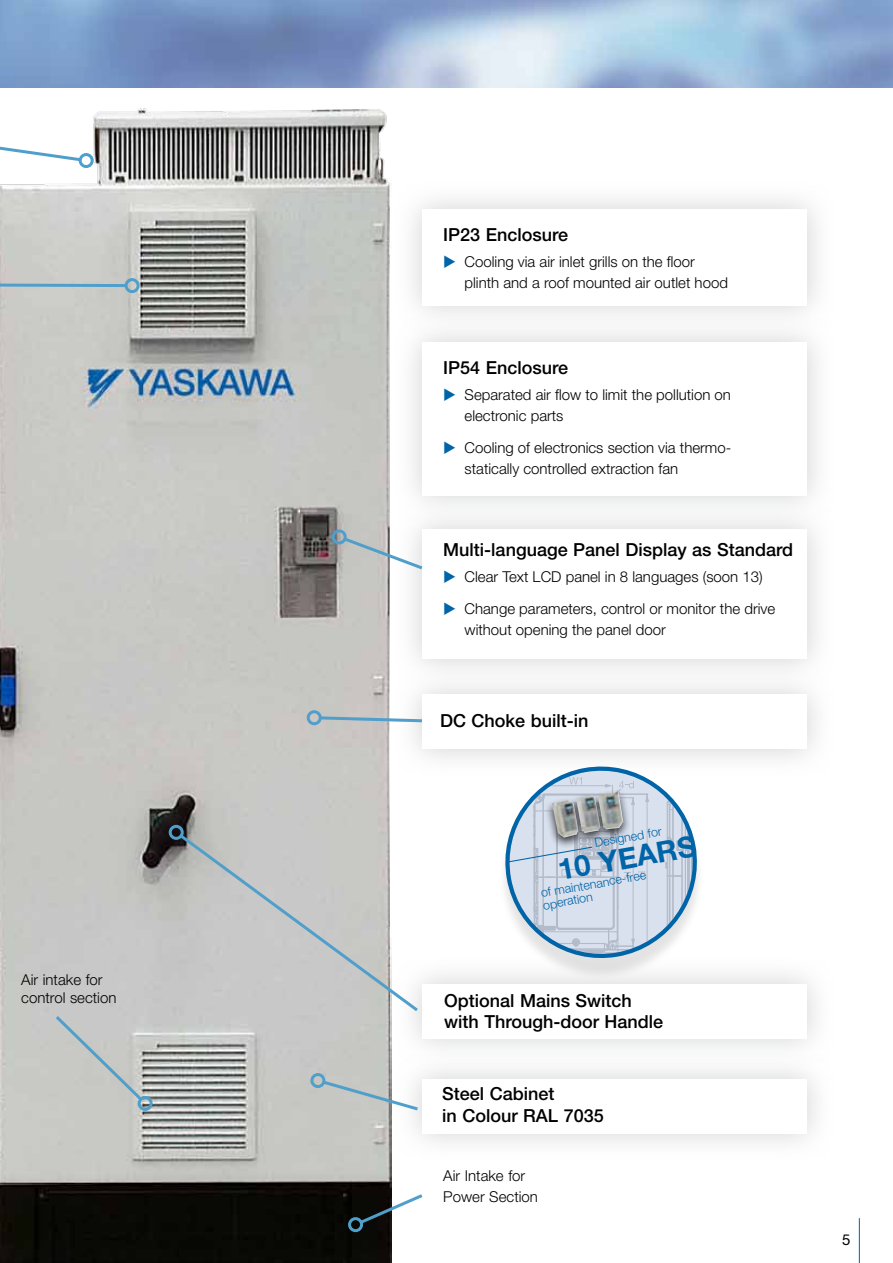
<style>
.page{position:relative;width:893px;height:1263px;background:#fff}
.page>*{position:absolute;margin:0;border:0;box-sizing:border-box;transform-origin:0 0}
.t1{font:700 29.1px "Helvetica Neue LT Pro";color:#0064a8}
.t2{font:500 18px/21.6px "Helvetica Neue LT Pro";color:#000}
.t3{font:300 15px/21px "Helvetica Neue LT Pro";color:#000}
.t4{font:15px "Helvetica Neue LT Pro";color:#000}
.t5{font:300 12.45px/12.5px "Helvetica Neue LT Pro";color:#0064a8}
</style>
<div class="page">
<div style="left:394px;top:501px;width:441px;height:186px;background:#c2c3c3;opacity:.75"></div>
<div style="left:422px;top:529px;width:385px;height:130px;background:#fff"></div>
<div style="left:394px;top:181px;width:441px;height:152px;background:#c2c3c3;opacity:.75"></div>
<div style="left:422px;top:209px;width:385px;height:96px;background:#fff"></div>
<div style="left:394px;top:314px;width:441px;height:209px;background:#f5f5f5"></div>
<div style="left:422px;top:342px;width:385px;height:153px;background:#fff"></div>
<div style="left:394px;top:667px;width:441px;height:110px;background:#f6f6f6"></div>
<div style="left:422px;top:695px;width:385px;height:54px;background:#fff"></div>
<div style="left:394px;top:956px;width:441px;height:110px;background:#c2c3c3;opacity:.75"></div>
<div style="left:422px;top:984px;width:385px;height:54px;background:#fff"></div>
<div style="left:394px;top:1051px;width:441px;height:110px;background:#c2c3c3;opacity:.75"></div>
<div style="left:422px;top:1079px;width:385px;height:54px;background:#fff"></div>
<img style="left:0;top:108px;width:392px;height:1155px">
<img style="left:0;top:0;width:893px;height:87px">
<hr style="left:859px;top:1218px;width:1px;height:45px;background:#0064a8">
<svg style="left:341px;top:535px;width:82px;height:37px"></svg>
<div style="left:332px;top:529px;width:15px;height:15px;border:3px solid #509fcb;border-radius:50%"></div>
<svg style="left:317px;top:715px;width:105px;height:9px"></svg>
<div style="left:307px;top:710px;width:15px;height:15px;border:3px solid #509fcb;border-radius:50%"></div>
<svg style="left:320px;top:1078px;width:101px;height:35px"></svg>
<div style="left:310px;top:1073px;width:15px;height:15px;border:3px solid #509fcb;border-radius:50%"></div>
<svg style="left:177px;top:832px;width:244px;height:182px;background:#cacccb"></svg>
<div style="left:169px;top:825px;width:15px;height:15px;border:3px solid #509fcb;border-radius:50%"></div>
<svg style="left:0;top:128px;width:84px;height:35px"></svg>
<div style="left:79px;top:153px;width:15px;height:15px;border:3px solid #509fcb;border-radius:50%"></div>
<svg style="left:0;top:282px;width:126px;height:7px"></svg>
<div style="left:125px;top:278px;width:15px;height:15px;border:3px solid #509fcb;border-radius:50%"></div>
<svg style="left:53px;top:1013px;width:92px;height:90px;background:#c2c6c4"></svg>
<div style="left:138px;top:1096px;width:15px;height:15px;border:3px solid #509fcb;border-radius:50%"></div>
<svg style="left:357px;top:1192px;width:66px;height:34px"></svg>
<div style="left:348px;top:1217px;width:15px;height:15px;border:3px solid #509fcb;border-radius:50%"></div>
<div style="left:497px;top:773px;width:208px;height:208px;background:#f2f2f2"></div>
<svg style="left:495px;top:766px;width:212px;height:202px"></svg>
<p class="t3" style="left:21px;top:970px;width:97px;line-height:18px">Air intake for control section</p>
<p class="t2" style="left:443px;top:223px;width:126px">IP23 Enclosure</p>
<p class="t3" style="left:465px;top:251px;width:265px">Cooling via air inlet grills on the floor plinth and a roof mounted air outlet hood</p>
<p class="t2" style="left:443px;top:356px;width:126px">IP54 Enclosure</p>
<p class="t3" style="left:465px;top:384px;width:268px">Separated air flow to limit the pollution on electronic parts</p>
<p class="t3" style="left:465px;top:436px;width:268px">Cooling of electronics section via thermo&shy;statically controlled extraction fan</p>
<p class="t2" style="left:443px;top:539px;width:351px">Multi-language Panel Display as Standard</p>
<p class="t3" style="left:465px;top:561px;width:312px;line-height:31.7px">Clear Text LCD panel in 8 languages (soon 13)<br>Change parameters, control or monitor the drive</p>
<p class="t3" style="left:465px;top:619px;width:203px">without opening the panel door</p>
<p class="t2" style="left:440px;top:709px;width:150px">DC Choke built-in</p>
<p class="t5" style="left:593px;top:836px;width:69px;rotate:-10deg">Designed for</p>
<p class="t5" style="left:540px;top:887px;width:108px;rotate:-10deg">of maintenance-free operation</p>
<h1 class="t1" style="left:555px;top:852px;width:60px;rotate:-10deg">10 yea</h1>
<p class="t2" style="left:444px;top:989px;width:221px">Optional Mains Switch with Through-door Handle</p>
<p class="t2" style="left:442px;top:1083px;width:163px">Steel Cabinet<br>in Colour RAL 7035</p>
<p class="t3" style="left:443px;top:1165px;width:96px">Air Intake for<br>Power Section</p>
<p class="t4" style="left:842px;top:1230px;width:10px">5</p>
</div>
